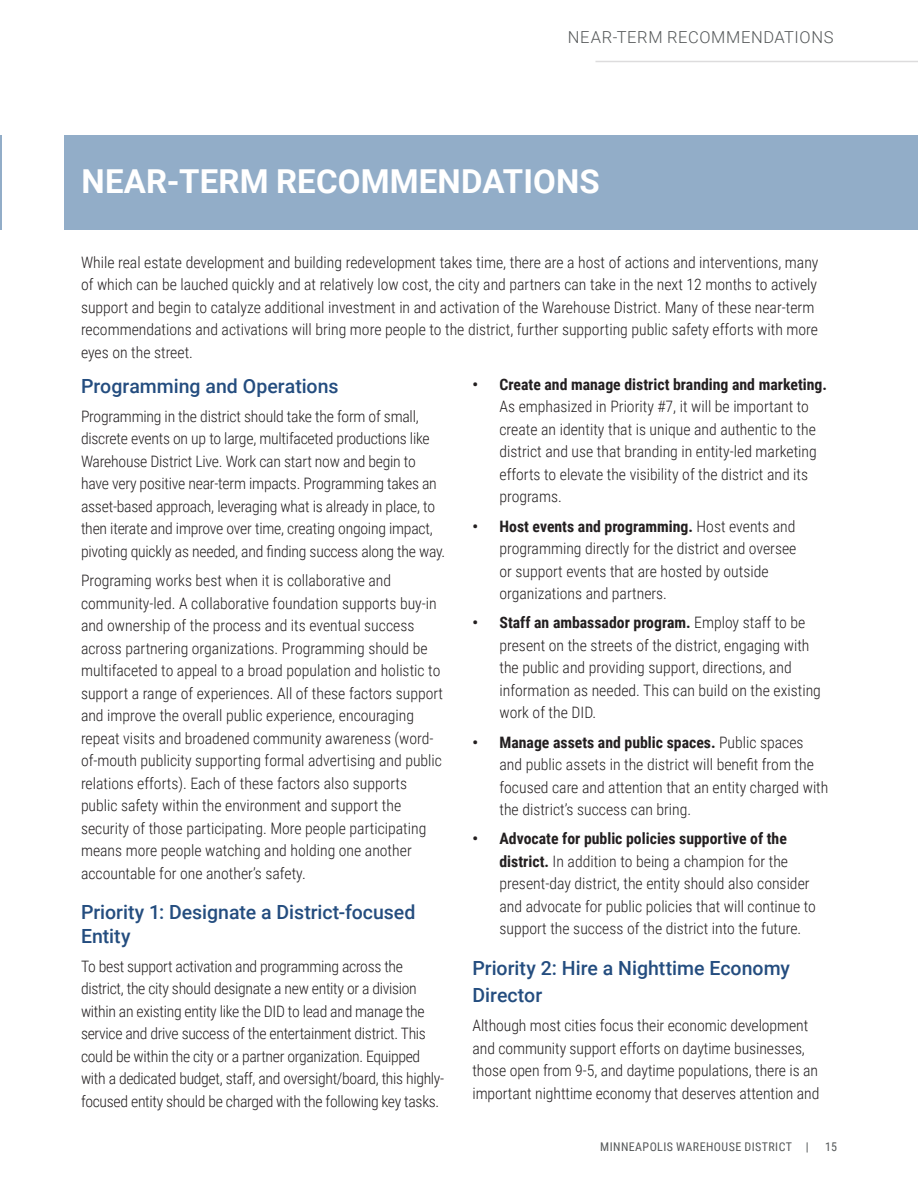
<style>
.page{position:relative;width:918px;height:1188px;background:#fff}
.page>*{position:absolute;margin:0;border:0;box-sizing:border-box;transform-origin:0 0}
.t1{font:700 33px "Roboto";letter-spacing:.005em;color:#fff}
.Body{font:500 19.5px/23.4px "Roboto";color:#244d7f}
.Section_Heading{font:300 16.5px "Roboto";letter-spacing:.035em;color:#545758}
.Body-2{font:300 15.75px/22.5px "Roboto Condensed";color:#231f20}
.Body-3{font:300 15.75px/22.5px "Roboto Condensed";letter-spacing:-.02em;color:#231f20}
.t2{font:12px "Roboto Condensed";letter-spacing:.035em;color:#545758}
.s1{font-weight:700}
</style>
<div class="page">
<hr style="left:596px;top:61px;width:322px;height:1px;background:#dddcdd">
<hr style="left:0;top:135px;width:1px;height:95px;background:#92adc8">
<div style="left:65px;top:135px;width:853px;height:95px;background:#92adc8"></div>
<p class="Section_Heading" style="left:568px;top:26px;width:267px">NEAR-TERM RECOMMENDATIONS</p>
<h1 class="t1" style="left:82px;top:159px;width:520px">NEAR-TERM RECOMMENDATIONS</h1>
<p class="Body-2" style="left:81px;top:250px;width:739px">While real estate development and building redevelopment takes time, there are a host of actions and interventions, many of which can be lauched quickly and at relatively low cost, the city and partners can take in the next 12 months to actively support and begin to catalyze additional investment in and activation of the Warehouse District. Many of these near-term recommendations and activations will bring more people to the district, further supporting public safety efforts with more eyes on the street.</p>
<p class="Body" style="left:81px;top:373px;width:259px">Programming and Operations</p>
<p class="Body-2" style="left:81px;top:404px;width:366px">Programming in the district should take the form of small, discrete events on up to large, multifaceted productions like Warehouse District Live. Work can start now and begin to have very positive near-term impacts. Programming takes an asset-based approach, leveraging what is already in place, to then iterate and improve over time, creating ongoing impact, pivoting quickly as needed, and finding success along the way.</p>
<p class="Body-2" style="left:81px;top:569px;width:364px">Programing works best when it is collaborative and community-led. A collaborative foundation supports buy-in and ownership of the process and its eventual success across partnering organizations. Programming should be multifaceted to appeal to a broad population and holistic to support a range of experiences. All of these factors support and improve the overall public experience, encouraging repeat visits and broadened community awareness (word&shy;of-mouth publicity supporting formal advertising and public relations efforts). Each of these factors also supports public safety within the environment and support the security of those participating. More people participating means more people watching and holding one another accountable for one another’s safety.</p>
<p class="Body" style="left:81px;top:900px;width:336px">Priority 1: Designate a District-focused<br>Entity</p>
<p class="Body-3" style="left:81px;top:954px;width:365px">To best support activation and programming across the district, the city should designate a new entity or a division within an existing entity like the DID to lead and manage the service and drive success of the entertainment district. This could be within the city or a partner organization. Equipped with a dedicated budget, staff, and oversight/board, this highly&shy;focused entity should be charged with the following key tasks.</p>
<p class="Body-2" style="left:500px;top:372px;width:329px;text-indent:-27px"><span class="s1">• Create and manage district branding and marketing.<br></span>As emphasized in Priority #7, it will be important to create an identity that is unique and authentic to the district and use that branding in entity-led marketing efforts to elevate the visibility of the district and its programs.</p>
<p class="Body-2" style="left:500px;top:514px;width:298px;text-indent:-27px"><span class="s1">• Host events and programming.</span> Host events and programming directly for the district and oversee or support events that are hosted by outside organizations and partners.</p>
<p class="Body-2" style="left:500px;top:611px;width:323px;text-indent:-27px"><span class="s1">• Staff an ambassador program.</span> Employ staff to be present on the streets of the district, engaging with the public and providing support, directions, and information as needed. This can build on the existing work of the DID.</p>
<p class="Body-2" style="left:500px;top:730px;width:330px;text-indent:-27px"><span class="s1">• Manage assets and public spaces.</span> Public spaces and public assets in the district will benefit from the focused care and attention that an entity charged with the district’s success can bring.</p>
<p class="Body-2" style="left:500px;top:827px;width:318px;text-indent:-27px"><span class="s1">• Advocate for public policies supportive of the district.</span> In addition to being a champion for the present-day district, the entity should also consider and advocate for public policies that will continue to support the success of the district into the future.</p>
<p class="Body" style="left:472px;top:954px;width:319px;line-height:27px">Priority 2: Hire a Nighttime Economy<br>Director</p>
<p class="Body-2" style="left:472px;top:1014px;width:348px">Although most cities focus their economic development and community support efforts on daytime businesses, those open from 9-5, and daytime populations, there is an important nighttime economy that deserves attention and</p>
<p class="t2" style="left:600px;top:1139px;width:210px">MINNEAPOLIS WAREHOUSE DISTRICT |</p>
<p class="t2" style="left:825px;top:1139px;width:13px">15</p>
</div>
